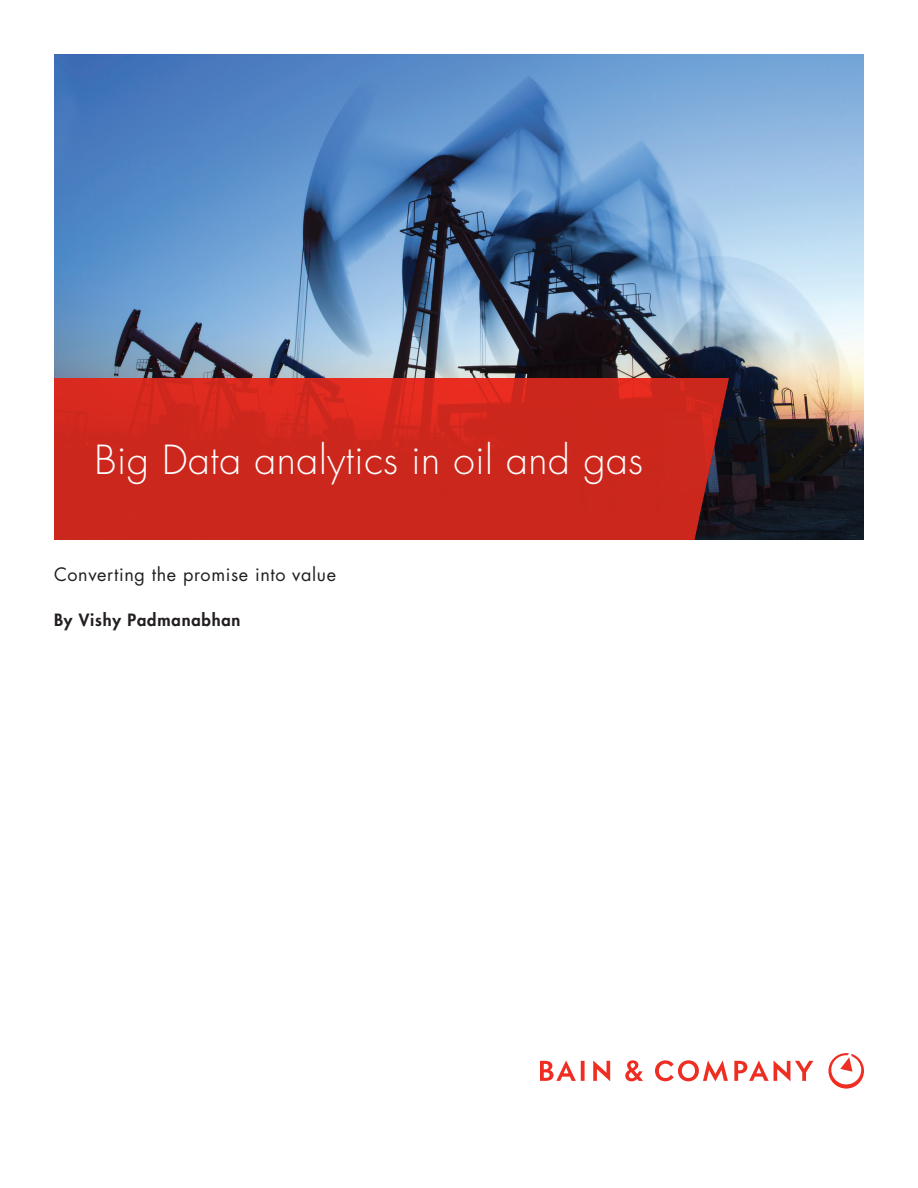
<style>
.page{position:relative;width:918px;height:1188px;background:#fff}
.page>*{position:absolute;margin:0;border:0;box-sizing:border-box;transform-origin:0 0}
.Headline{font:300 39px "Futura";letter-spacing:.015em;color:#fff}
.Subtitle{font:18px "Futura";letter-spacing:.035em;color:#231f20}
.Byline{font:800 16.5px "Futura";letter-spacing:.05em;color:#231f20}
</style>
<div class="page">
<img style="left:54px;top:54px;width:810px;height:486px">
<svg style="left:54px;top:378px;width:675px;height:162px;background:#cd271d"></svg>
<svg style="left:655px;top:1060px;width:73px;height:21px"></svg>
<svg style="left:593px;top:1060px;width:17px;height:21px"></svg>
<svg style="left:540px;top:1060px;width:45px;height:21px"></svg>
<svg style="left:625px;top:1060px;width:18px;height:21px"></svg>
<svg style="left:734px;top:1060px;width:79px;height:21px"></svg>
<svg style="left:828px;top:1053px;width:36px;height:36px"></svg>
<p class="Headline" style="left:94px;top:436px;width:550px">Big Data analytics in oil and gas</p>
<p class="Subtitle" style="left:54px;top:563px;width:284px">Converting the promise into value</p>
<p class="Byline" style="left:54px;top:609px;width:188px">By Vishy Padmanabhan</p>
</div>
